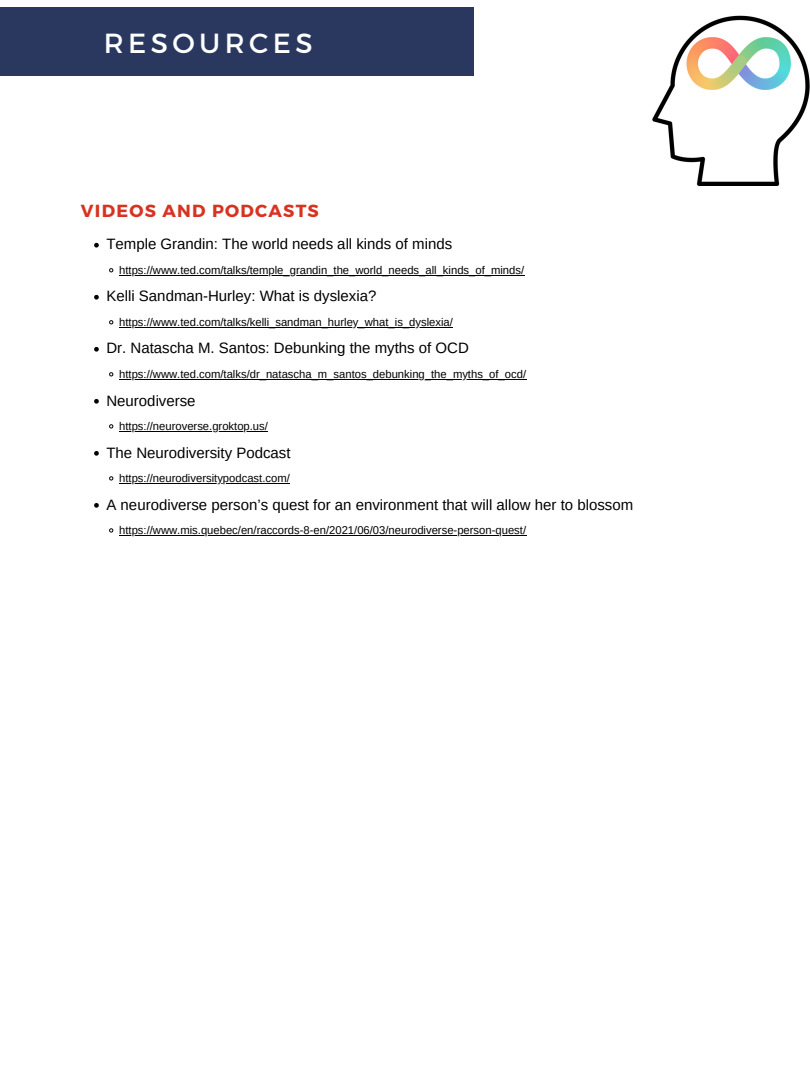
<style>
.page{position:relative;width:810px;height:1080px;background:#fff}
.page>*{position:absolute;margin:0;border:0;box-sizing:border-box;transform-origin:0 0}
.t1{font:27.62px "Montserrat";letter-spacing:.16em;color:#fff}
.t2{font:700 17.5px "Montserrat";letter-spacing:.07em;color:#d83322}
.t3{font:15px "Arimo";color:#000}
.t4{font:11.25px "Arimo";color:#000}
</style>
<div class="page">
<img style="left:0;top:7px;width:810px;height:178px">
<div style="left:0;top:8px;width:474px;height:67px;background:#2a3860"></div>
<svg style="left:94px;top:243px;width:5px;height:5px"></svg>
<svg style="left:109px;top:268px;width:4px;height:4px"></svg>
<hr style="left:119px;top:275px;width:405px;height:1px;background:#000">
<svg style="left:94px;top:295px;width:5px;height:5px"></svg>
<svg style="left:109px;top:320px;width:4px;height:5px"></svg>
<hr style="left:119px;top:327px;width:334px;height:1px;background:#000">
<svg style="left:94px;top:347px;width:5px;height:5px"></svg>
<svg style="left:109px;top:372px;width:4px;height:5px"></svg>
<hr style="left:119px;top:379px;width:407px;height:1px;background:#000">
<svg style="left:94px;top:399px;width:5px;height:5px"></svg>
<svg style="left:109px;top:424px;width:4px;height:5px"></svg>
<hr style="left:119px;top:431px;width:149px;height:1px;background:#000">
<svg style="left:94px;top:451px;width:5px;height:5px"></svg>
<svg style="left:109px;top:476px;width:4px;height:5px"></svg>
<hr style="left:119px;top:483px;width:171px;height:1px;background:#000">
<svg style="left:94px;top:503px;width:5px;height:5px"></svg>
<svg style="left:109px;top:528px;width:4px;height:5px"></svg>
<hr style="left:119px;top:535px;width:407px;height:1px;background:#000">
<h1 class="t1" style="left:104px;top:25px;width:210px">RESOURCES</h1>
<h2 class="t2" style="left:81px;top:199px;width:239px">VIDEOS AND PODCASTS</h2>
<h3 class="t3" style="left:106px;top:236px;width:347px">Temple Grandin: The world needs all kinds of minds</h3>
<p class="t4" style="left:119px;top:264px;width:406px">https://www.ted.com/talks/temple_grandin_the_world_needs_all_kinds_of_minds/</p>
<h3 class="t3" style="left:106px;top:288px;width:271px">Kelli Sandman-Hurley: What is dyslexia?</h3>
<p class="t4" style="left:119px;top:316px;width:335px">https://www.ted.com/talks/kelli_sandman_hurley_what_is_dyslexia/</p>
<h3 class="t3" style="left:106px;top:340px;width:364px">Dr. Natascha M. Santos: Debunking the myths of OCD</h3>
<p class="t4" style="left:119px;top:368px;width:408px">https://www.ted.com/talks/dr_natascha_m_santos_debunking_the_myths_of_ocd/</p>
<h3 class="t3" style="left:106px;top:392px;width:91px">Neurodiverse</h3>
<p class="t4" style="left:119px;top:420px;width:150px">https://neuroverse.groktop.us/</p>
<h3 class="t3" style="left:106px;top:444px;width:186px">The Neurodiversity Podcast</h3>
<p class="t4" style="left:119px;top:472px;width:172px">https://neurodiversitypodcast.com/</p>
<h3 class="t3" style="left:106px;top:496px;width:528px">A neurodiverse person’s quest for an environment that will allow her to blossom</h3>
<p class="t4" style="left:119px;top:524px;width:408px">https://www.mis.quebec/en/raccords-8-en/2021/06/03/neurodiverse-person-quest/</p>
</div>
